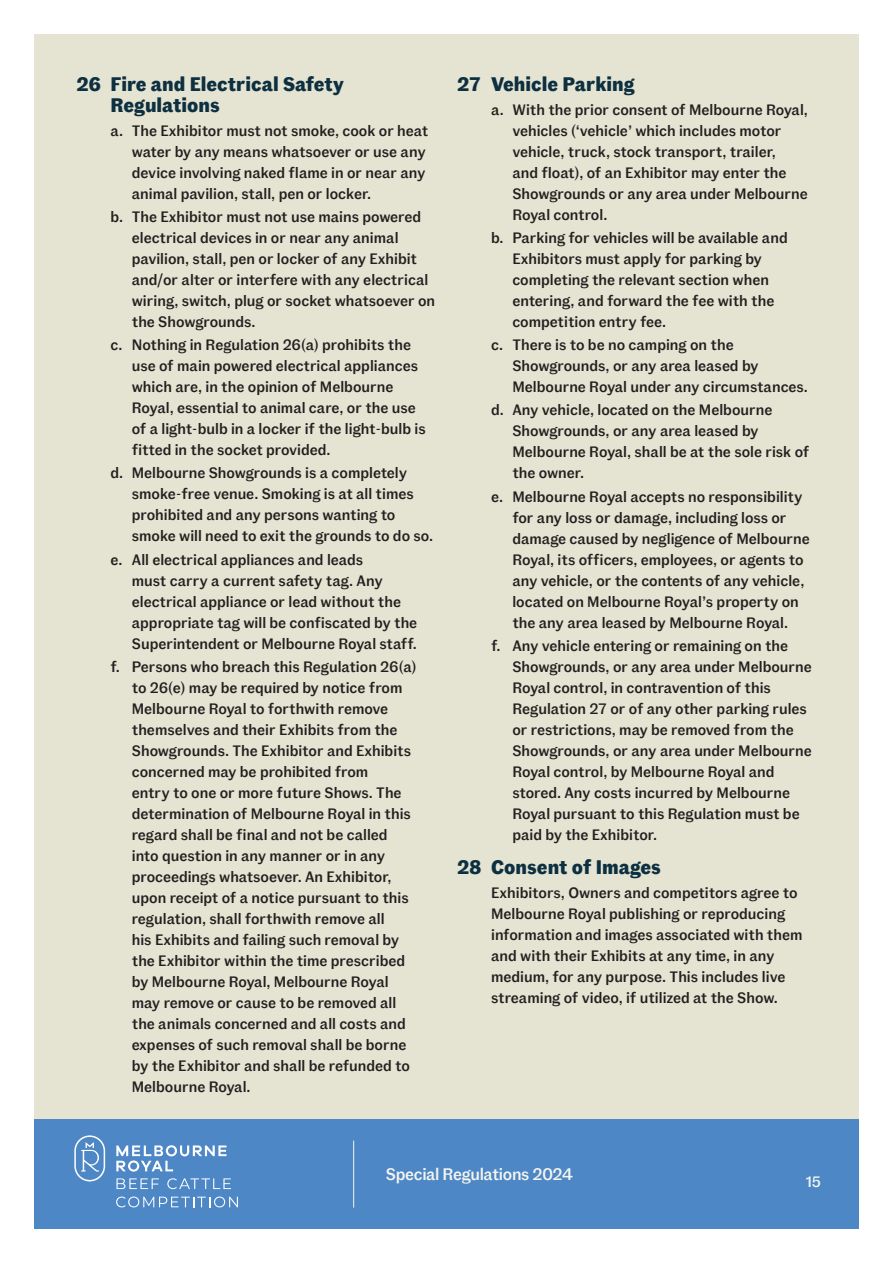
<style>
.page{position:relative;width:893px;height:1263px;background:#fff}
.page>*{position:absolute;margin:0;border:0;box-sizing:border-box;transform-origin:0 0}
.t1{font:700 19.5px/21px "Fann Grotesque Pro";color:#0d3041}
.t2{font:500 16.65px "Fann Grotesque Pro";letter-spacing:-.02em;color:#f5f5ee}
.t3{font:500 15px/21px "Fann Grotesque Pro";color:#231f20}
.t4{font:500 15px "Fann Grotesque Pro";color:#f5f5ee}
</style>
<div class="page">
<div style="left:34px;top:1118px;width:825px;height:111px;background:#4d87c6"></div>
<svg style="left:74px;top:1135px;width:31px;height:46px"></svg>
<svg style="left:116px;top:1145px;width:110px;height:26px"></svg>
<svg style="left:117px;top:1178px;width:42px;height:11px"></svg>
<svg style="left:167px;top:1178px;width:64px;height:11px"></svg>
<svg style="left:116px;top:1196px;width:122px;height:11px"></svg>
<div style="left:34px;top:34px;width:825px;height:1084px;background:#e5e3d1"></div>
<hr style="left:353px;top:1140px;width:1px;height:67px;background:#f5f5ee">
<h1 class="t1" style="left:111px;top:75px;width:235px;text-indent:-34px">26 Fire and Electrical Safety<br>Regulations</h1>
<p class="t3" style="left:132px;top:121px;width:298px;text-indent:-21px">a. The Exhibitor must not smoke, cook or heat water by any means whatsoever or use any device involving naked flame in or near any animal pavilion, stall, pen or locker.</p>
<p class="t3" style="left:132px;top:207px;width:305px;text-indent:-21px">b. The Exhibitor must not use mains powered electrical devices in or near any animal pavilion, stall, pen or locker of any Exhibit and/or alter or interfere with any electrical wiring, switch, plug or socket whatsoever on the Showgrounds.</p>
<p class="t3" style="left:132px;top:335px;width:295px;text-indent:-21px">c. Nothing in Regulation 26(a) prohibits the use of main powered electrical appliances which are, in the opinion of Melbourne Royal, essential to animal care, or the use of a light-bulb in a locker if the light-bulb is fitted in the socket provided.</p>
<p class="t3" style="left:132px;top:463px;width:303px;text-indent:-21px">d. Melbourne Showgrounds is a completely smoke-free venue. Smoking is at all times prohibited and any persons wanting to smoke will need to exit the grounds to do so.</p>
<p class="t3" style="left:132px;top:549px;width:287px;text-indent:-21px">e. All electrical appliances and leads<br>must carry a current safety tag. Any electrical appliance or lead without the appropriate tag will be confiscated by the Superintendent or Melbourne Royal staff.</p>
<p class="t3" style="left:132px;top:656px;width:286px;text-indent:-21px">f. Persons who breach this Regulation 26(a) to 26(e) may be required by notice from Melbourne Royal to forthwith remove themselves and their Exhibits from the Showgrounds. The Exhibitor and Exhibits concerned may be prohibited from<br>entry to one or more future Shows. The determination of Melbourne Royal in this regard shall be final and not be called into question in any manner or in any proceedings whatsoever. An Exhibitor, upon receipt of a notice pursuant to this regulation, shall forthwith remove all<br>his Exhibits and failing such removal by the Exhibitor within the time prescribed by Melbourne Royal, Melbourne Royal may remove or cause to be removed all the animals concerned and all costs and expenses of such removal shall be borne by the Exhibitor and shall be refunded to Melbourne Royal.</p>
<h1 class="t1" style="left:457px;top:75px;width:179px">27 Vehicle Parking</h1>
<p class="t3" style="left:512px;top:100px;width:297px;text-indent:-21px">a. With the prior consent of Melbourne Royal, vehicles (‘vehicle’ which includes motor vehicle, truck, stock transport, trailer,<br>and float), of an Exhibitor may enter the Showgrounds or any area under Melbourne Royal control.</p>
<p class="t3" style="left:512px;top:228px;width:277px;text-indent:-21px">b. Parking for vehicles will be available and Exhibitors must apply for parking by completing the relevant section when entering, and forward the fee with the competition entry fee.</p>
<p class="t3" style="left:512px;top:335px;width:297px;text-indent:-21px">c. There is to be no camping on the<br>Showgrounds, or any area leased by<br>Melbourne Royal under any circumstances.</p>
<p class="t3" style="left:512px;top:400px;width:298px;text-indent:-21px">d. Any vehicle, located on the Melbourne<br>Showgrounds, or any area leased by<br>Melbourne Royal, shall be at the sole risk of the owner.</p>
<p class="t3" style="left:512px;top:486px;width:299px;text-indent:-21px">e. Melbourne Royal accepts no responsibility for any loss or damage, including loss or damage caused by negligence of Melbourne Royal, its officers, employees, or agents to any vehicle, or the contents of any vehicle, located on Melbourne Royal’s property on the any area leased by Melbourne Royal.</p>
<p class="t3" style="left:512px;top:635px;width:301px;text-indent:-21px">f. Any vehicle entering or remaining on the Showgrounds, or any area under Melbourne Royal control, in contravention of this Regulation 27 or of any other parking rules or restrictions, may be removed from the Showgrounds, or any area under Melbourne Royal control, by Melbourne Royal and stored. Any costs incurred by Melbourne Royal pursuant to this Regulation must be paid by the Exhibitor.</p>
<h1 class="t1" style="left:457px;top:858px;width:205px">28 Consent of Images</h1>
<p class="t3" style="left:491px;top:883px;width:313px">Exhibitors, Owners and competitors agree to Melbourne Royal publishing or reproducing information and images associated with them and with their Exhibits at any time, in any medium, for any purpose. This includes live streaming of video, if utilized at the Show.</p>
<p class="t2" style="left:386px;top:1164px;width:189px">Special Regulations 2024</p>
<p class="t4" style="left:806px;top:1172px;width:17px">15</p>
</div>
